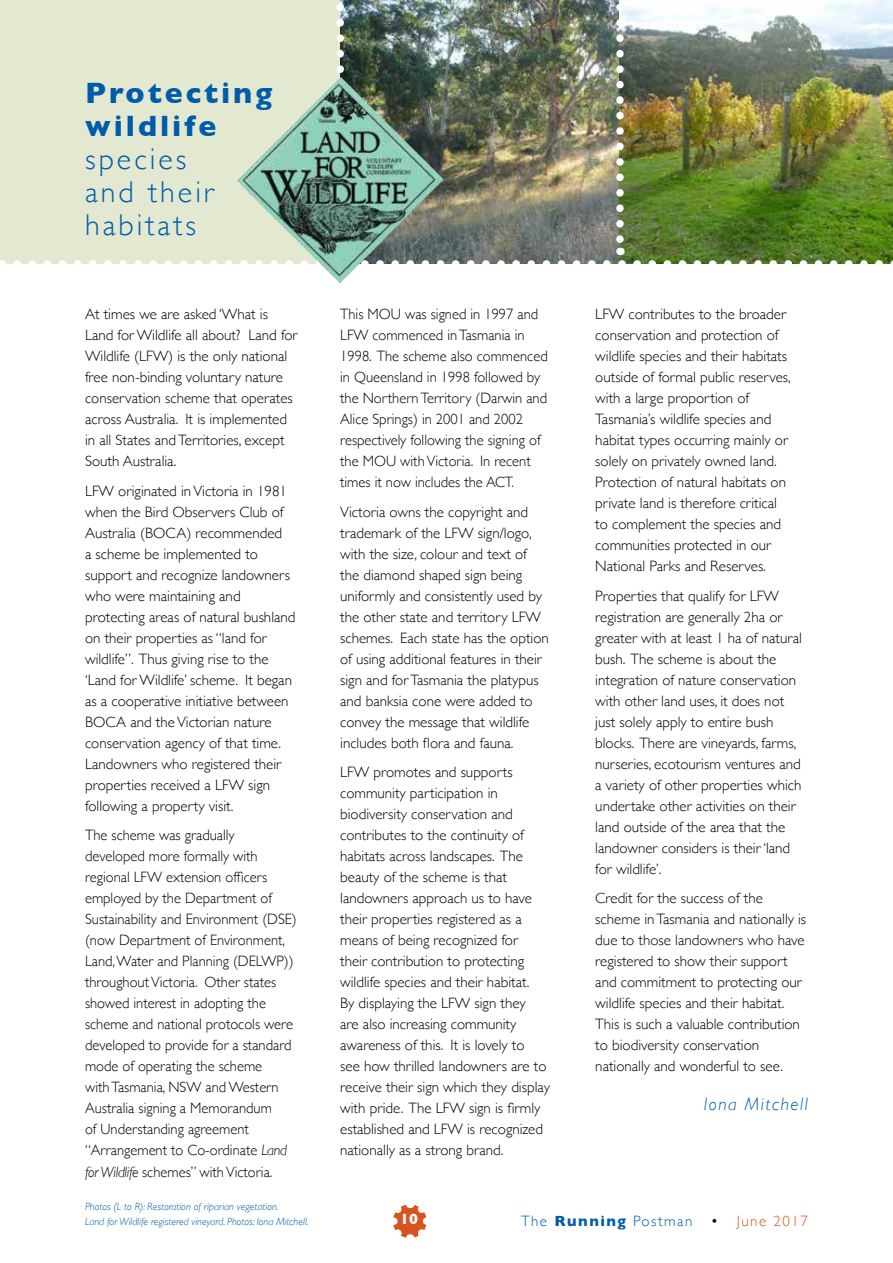
<style>
.page{position:relative;width:893px;height:1263px;background:#fff}
.page>*{position:absolute;margin:0;border:0;box-sizing:border-box;transform-origin:0 0}
.Heading{font:300 30px/33px "Gill Sans";letter-spacing:.1em;color:#005cab}
.Body_type{font:italic 300 18px "Gill Sans";letter-spacing:.085em;color:#005cab}
.Body_type-2{font:300 15px/21px "Gill Sans";color:#000}
.t1{font:300 15px "Gill Sans";letter-spacing:.1em;color:#005cab}
.t2{font:700 15px "Gill Sans";color:#fff}
.Photo_captions{font:italic 300 10.5px/15px "Gill Sans";color:#005cab}
.s1{font-weight:700}
.s2{font-style:italic}
.s3{color:#000}
.s4{color:#d9531e}
</style>
<div class="page">
<img style="left:0;top:0;width:893px;height:264px">
<svg style="left:393px;top:1204px;width:34px;height:34px"></svg>
<img style="left:237px;top:79px;width:207px;height:204px">
<p class="Heading" style="left:85px;top:76px;width:189px"><span class="s1">Protecting wildlife </span>species<br>and their habitats</p>
<p class="Body_type-2" style="left:85px;top:303px;width:214px">At times we are asked ‘What is<br>Land for Wildlife all about? Land for<br>Wildlife (LFW) is the only national free non-binding voluntary nature conservation scheme that operates across Australia. It is implemented in all States and Territories, except<br>South Australia.</p>
<p class="Body_type-2" style="left:85px;top:480px;width:212px">LFW originated in Victoria in 1981 when the Bird Observers Club of<br>Australia (BOCA) recommended<br>a scheme be implemented to support and recognize landowners who were maintaining and protecting areas of natural bushland on their properties as “land for wildlife”. Thus giving rise to the ‘Land for Wildlife’ scheme. It began as a cooperative initiative between<br>BOCA and the Victorian nature conservation agency of that time.<br>Landowners who registered their properties received a LFW sign following a property visit.</p>
<p class="Body_type-2" style="left:85px;top:824px;width:213px">The scheme was gradually developed more formally with regional LFW extension officers employed by the Department of<br>Sustainability and Environment (DSE) (now Department of Environment,<br>Land, Water and Planning (DELWP)) throughout Victoria. Other states showed interest in adopting the scheme and national protocols were developed to provide for a standard mode of operating the scheme<br>with Tasmania, NSW and Western<br>Australia signing a Memorandum<br>of Understanding agreement “Arrangement to Co-ordinate <span class="s2">Land for Wildlife</span> schemes” with Victoria.</p>
<p class="Body_type-2" style="left:340px;top:303px;width:209px">This MOU was signed in 1997 and<br>LFW commenced in Tasmania in<br>1998. The scheme also commenced in Queensland in 1998 followed by the Northern Territory (Darwin and<br>Alice Springs) in 2001 and 2002 respectively following the signing of the MOU with Victoria. In recent times it now includes the ACT.</p>
<p class="Body_type-2" style="left:340px;top:501px;width:210px">Victoria owns the copyright and trademark of the LFW sign/logo, with the size, colour and text of the diamond shaped sign being uniformly and consistently used by the other state and territory LFW schemes. Each state has the option of using additional features in their sign and for Tasmania the platypus and banksia cone were added to convey the message that wildlife includes both flora and fauna.</p>
<p class="Body_type-2" style="left:340px;top:761px;width:211px">LFW promotes and supports community participation in biodiversity conservation and contributes to the continuity of habitats across landscapes. The beauty of the scheme is that landowners approach us to have their properties registered as a means of being recognized for<br>their contribution to protecting wildlife species and their habitat.<br>By displaying the LFW sign they<br>are also increasing community awareness of this. It is lovely to<br>see how thrilled landowners are to receive their sign which they display with pride. The LFW sign is firmly established and LFW is recognized nationally as a strong brand.</p>
<p class="Body_type-2" style="left:595px;top:303px;width:197px">LFW contributes to the broader conservation and protection of wildlife species and their habitats outside of formal public reserves, with a large proportion of<br>Tasmania’s wildlife species and habitat types occurring mainly or solely on privately owned land.<br>Protection of natural habitats on private land is therefore critical to complement the species and communities protected in our<br>National Parks and Reserves.</p>
<p class="Body_type-2" style="left:595px;top:585px;width:208px">Properties that qualify for LFW registration are generally 2ha or greater with at least 1 ha of natural bush. The scheme is about the integration of nature conservation with other land uses, it does not just solely apply to entire bush blocks. There are vineyards, farms, nurseries, ecotourism ventures and a variety of other properties which undertake other activities on their land outside of the area that the landowner considers is their ‘land for wildlife’.</p>
<p class="Body_type-2" style="left:595px;top:887px;width:212px">Credit for the success of the scheme in Tasmania and nationally is due to those landowners who have registered to show their support and commitment to protecting our wildlife species and their habitat.<br>This is such a valuable contribution to biodiversity conservation nationally and wonderful to see.</p>
<p class="Body_type" style="left:704px;top:1093px;width:106px">Iona Mitchell</p>
<p class="Photo_captions" style="left:85px;top:1199px;width:225px">Photos (L to R): Restoration of riparian vegetation.<br>Land for Wildlife registered vineyard. Photos: Iona Mitchell.</p>
<p class="t2" style="left:400px;top:1207px;width:19px">10</p>
<p class="t1" style="left:521px;top:1209px;width:288px">The <span class="s1">Running</span> Postman <span class="s3">•</span> <span class="s4">June 2017</span></p>
</div>
